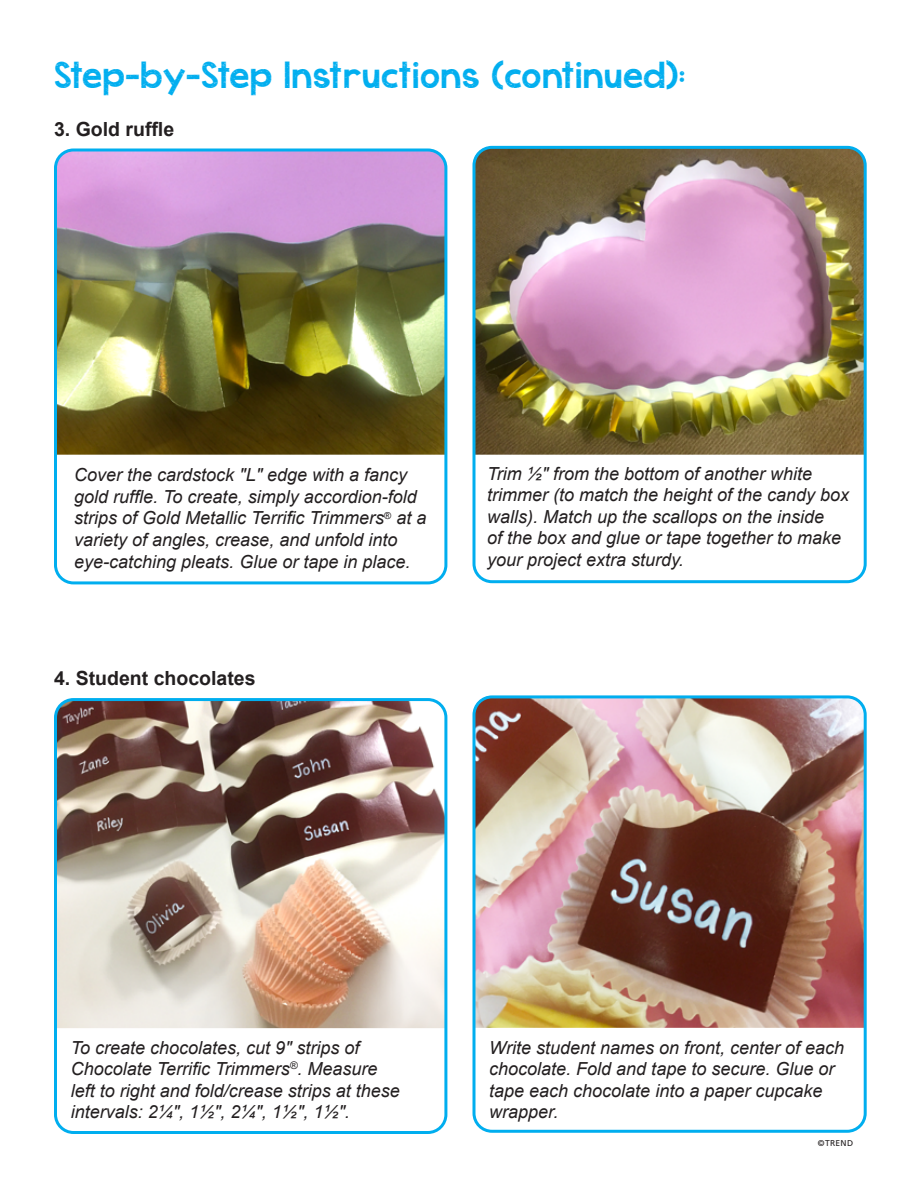
<style>
.page{position:relative;width:918px;height:1188px;background:#fff}
.page>*{position:absolute;margin:0;border:0;box-sizing:border-box;transform-origin:0 0}
.t1{font:27px "KG Cold Coffee";letter-spacing:.02em;color:#00aeef}
.t2{font:700 19.5px "Arial";color:#231f20}
.t3{font:italic 18px/21.6px "Arial";color:#231f20}
.t4{font:8.4px "Frutiger";letter-spacing:.04em;color:#231f20}
</style>
<div class="page">
<img style="left:476px;top:150px;width:387px;height:305px">
<img style="left:476px;top:699px;width:387px;height:329px">
<img style="left:58px;top:152px;width:388px;height:303px">
<img style="left:58px;top:702px;width:388px;height:326px">
<div style="left:472px;top:146px;width:395px;height:437px;border:3px solid #00aeef;border-radius:18px"></div>
<div style="left:472px;top:695px;width:395px;height:438px;border:3px solid #00aeef;border-radius:18px"></div>
<div style="left:54px;top:148px;width:393px;height:436px;border:3px solid #00aeef;border-radius:18px"></div>
<div style="left:54px;top:698px;width:393px;height:436px;border:3px solid #00aeef;border-radius:18px"></div>
<h1 class="t1" style="left:54px;top:53px;width:633px">Step-by-Step Instructions (continued):</h1>
<p class="t2" style="left:54px;top:116px;width:122px">3. Gold ruffle</p>
<p class="t3" style="left:74px;top:464px;width:354px">Cover the cardstock "L" edge with a fancy gold ruffle. To create, simply accordion-fold strips of Gold Metallic Terrific Trimmers<sup>®</sup> at a variety of angles, crease, and unfold into eye-catching pleats. Glue or tape in place.</p>
<p class="t2" style="left:54px;top:666px;width:203px">4. Student chocolates</p>
<p class="t3" style="left:487px;top:463px;width:364px">Trim ½" from the bottom of another white trimmer (to match the height of the candy box walls). Match up the scallops on the inside<br>of the box and glue or tape together to make your project extra sturdy.</p>
<p class="t3" style="left:71px;top:1037px;width:331px">To create chocolates, cut 9" strips of Chocolate Terrific Trimmers<sup>®</sup>. Measure left to right and fold/crease strips at these intervals: 2¼", 1½", 2¼", 1½", 1½".</p>
<p class="t3" style="left:489px;top:1037px;width:356px">Write student names on front, center of each chocolate. Fold and tape to secure. Glue or tape each chocolate into a paper cupcake wrapper.</p>
<p class="t4" style="left:818px;top:1138px;width:37px">©TREND</p>
</div>
